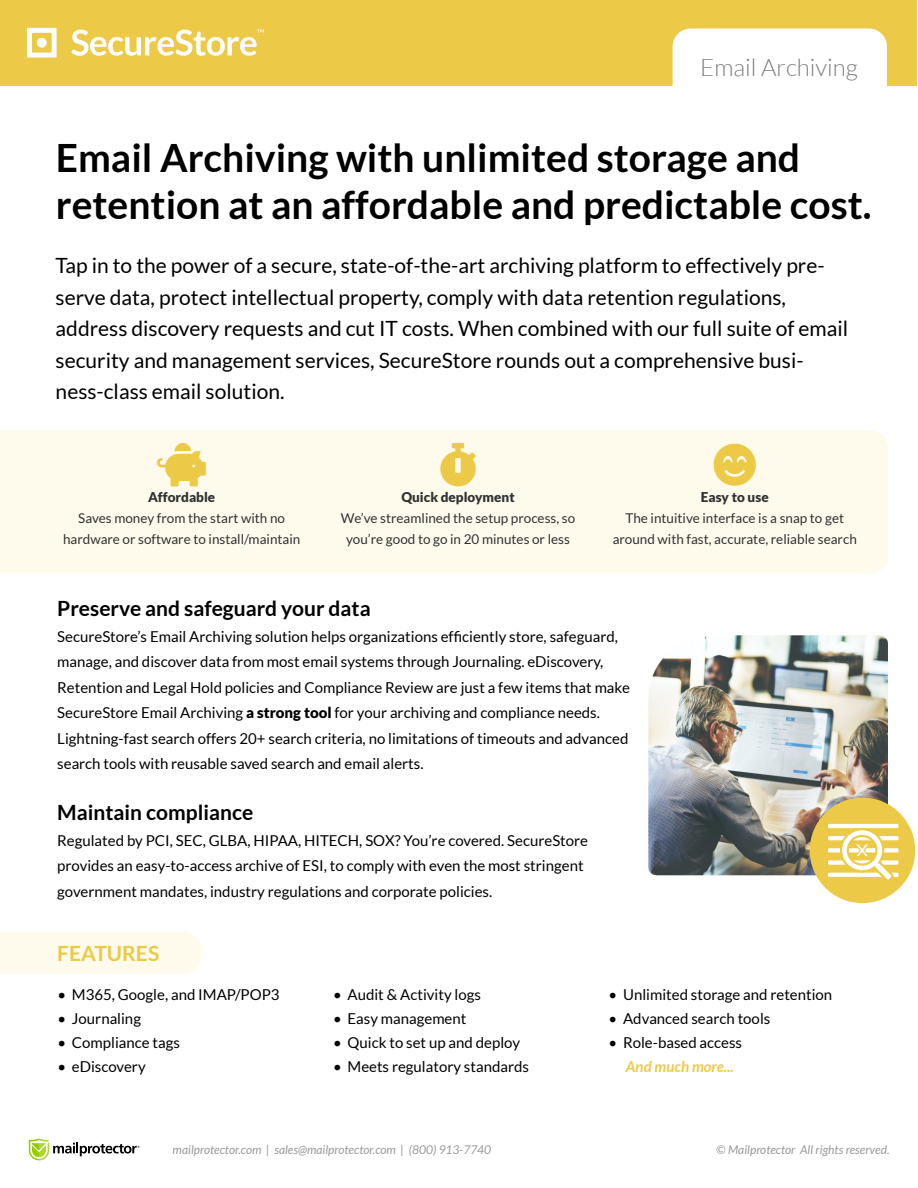
<style>
.page{position:relative;width:918px;height:1188px;background:#fff}
.page>*{position:absolute;margin:0;border:0;box-sizing:border-box;transform-origin:0 0}
.t1{font:700 39px/46.8px "Lato";color:#000}
.t2{font:300 24px "Lato";color:#7d7e80}
.t3{font:21px/31.5px "Lato";color:#000}
.t4{font:700 21px "Lato";color:#000}
.t5{font:700 21px "Lato";color:#ecca47}
.t6{font:15px/25.5px "Lato";color:#000}
.t7{font:italic 700 15px "Lato";color:#ecca47}
.t8{font:13.5px/21px "Lato";color:#323232;text-align:center}
.t9{font:900 13.5px "Lato";color:#323232}
.t10{font:italic 12px "Lato";color:#999}
.s1{font-weight:900}
</style>
<div class="page">
<div style="left:0;top:0;width:917px;height:86px;background:#ecca47"></div>
<div style="left:673px;top:28px;width:214px;height:86px;background:#fff;border-radius:18px"></div>
<div style="left:0;top:932px;width:201px;height:42px;background:#fefbed"></div>
<div style="left:0;top:430px;width:888px;height:143px;background:#fefbed"></div>
<svg style="left:29px;top:1139px;width:111px;height:21px"></svg>
<svg style="left:27px;top:28px;width:30px;height:30px"></svg>
<svg style="left:71px;top:29px;width:193px;height:27px"></svg>
<img style="left:648px;top:636px;width:266px;height:266px">
<div style="left:810px;top:798px;width:105px;height:105px;background:#ecca47;border-radius:50%"></div>
<svg style="left:828px;top:824px;width:71px;height:56px"></svg>
<div style="left:714px;top:444px;width:42px;height:42px;background:#fefbed"></div>
<div style="left:440px;top:443px;width:36px;height:44px;background:#fefbed"></div>
<div style="left:157px;top:443px;width:49px;height:44px;background:#fefbed"></div>
<h2 class="t2" style="left:700px;top:54px;width:159px">Email Archiving</h2>
<h1 class="t1" style="left:56px;top:134px;width:817px">Email Archiving with unlimited storage and retention at an affordable and predictable cost.</h1>
<p class="t3" style="left:56px;top:250px;width:794px">Tap in to the power of a secure, state-of-the-art archiving platform to effectively pre&shy;serve data, protect intellectual property, comply with data retention regulations, address discovery requests and cut IT costs. When combined with our full suite of email security and management services, SecureStore rounds out a comprehensive busi&shy;ness-class email solution.</p>
<p class="t9" style="left:148px;top:489px;width:69px">Affordable</p>
<p class="t8" style="left:63px;top:508px;width:239px">Saves money from the start with no hardware or software to install/maintain</p>
<p class="t9" style="left:401px;top:489px;width:115px">Quick deployment</p>
<p class="t8" style="left:341px;top:508px;width:236px">We’ve streamlined the setup process, so you’re good to go in 20 minutes or less</p>
<p class="t9" style="left:701px;top:489px;width:69px">Easy to use</p>
<p class="t8" style="left:613px;top:508px;width:246px">The intuitive interface is a snap to get around with fast, accurate, reliable search</p>
<h3 class="t4" style="left:57px;top:597px;width:315px">Preserve and safeguard your data</h3>
<p class="t6" style="left:57px;top:624px;width:574px">SecureStore’s Email Archiving solution helps organizations efficiently store, safeguard, manage, and discover data from most email systems through Journaling. eDiscovery, Retention and Legal Hold policies and Compliance Review are just a few items that make SecureStore Email Archiving <span class="s1">a strong tool</span> for your archiving and compliance needs.<br>Lightning-fast search offers 20+ search criteria, no limitations of timeouts and advanced search tools with reusable saved search and email alerts.</p>
<h3 class="t4" style="left:57px;top:801px;width:197px">Maintain compliance</h3>
<p class="t6" style="left:57px;top:828px;width:532px">Regulated by PCI, SEC, GLBA, HIPAA, HITECH, SOX? You’re covered. SecureStore provides an easy-to-access archive of ESI, to comply with even the most stringent government mandates, industry regulations and corporate policies.</p>
<h3 class="t5" style="left:57px;top:942px;width:103px">FEATURES</h3>
<p class="t6" style="left:57px;top:982px;width:224px">• M365, Google, and IMAP/POP3</p>
<p class="t6" style="left:57px;top:1006px;width:85px">• Journaling</p>
<p class="t6" style="left:57px;top:1030px;width:124px">• Compliance tags</p>
<p class="t6" style="left:57px;top:1054px;width:90px">• eDiscovery</p>
<p class="t6" style="left:333px;top:982px;width:149px">• Audit &amp; Activity logs</p>
<p class="t6" style="left:333px;top:1006px;width:135px">• Easy management</p>
<p class="t6" style="left:333px;top:1030px;width:189px">• Quick to set up and deploy</p>
<p class="t6" style="left:333px;top:1054px;width:197px">• Meets regulatory standards</p>
<p class="t6" style="left:609px;top:982px;width:225px">• Unlimited storage and retention</p>
<p class="t6" style="left:609px;top:1006px;width:163px">• Advanced search tools</p>
<p class="t6" style="left:609px;top:1030px;width:135px">• Role-based access</p>
<p class="t7" style="left:626px;top:1058px;width:109px">And much more...</p>
<p class="t10" style="left:173px;top:1143px;width:320px">mailprotector.com | sales@mailprotector.com | (800) 913-7740</p>
<p class="t10" style="left:716px;top:1143px;width:175px">© Mailprotector All rights reserved.</p>
</div>
